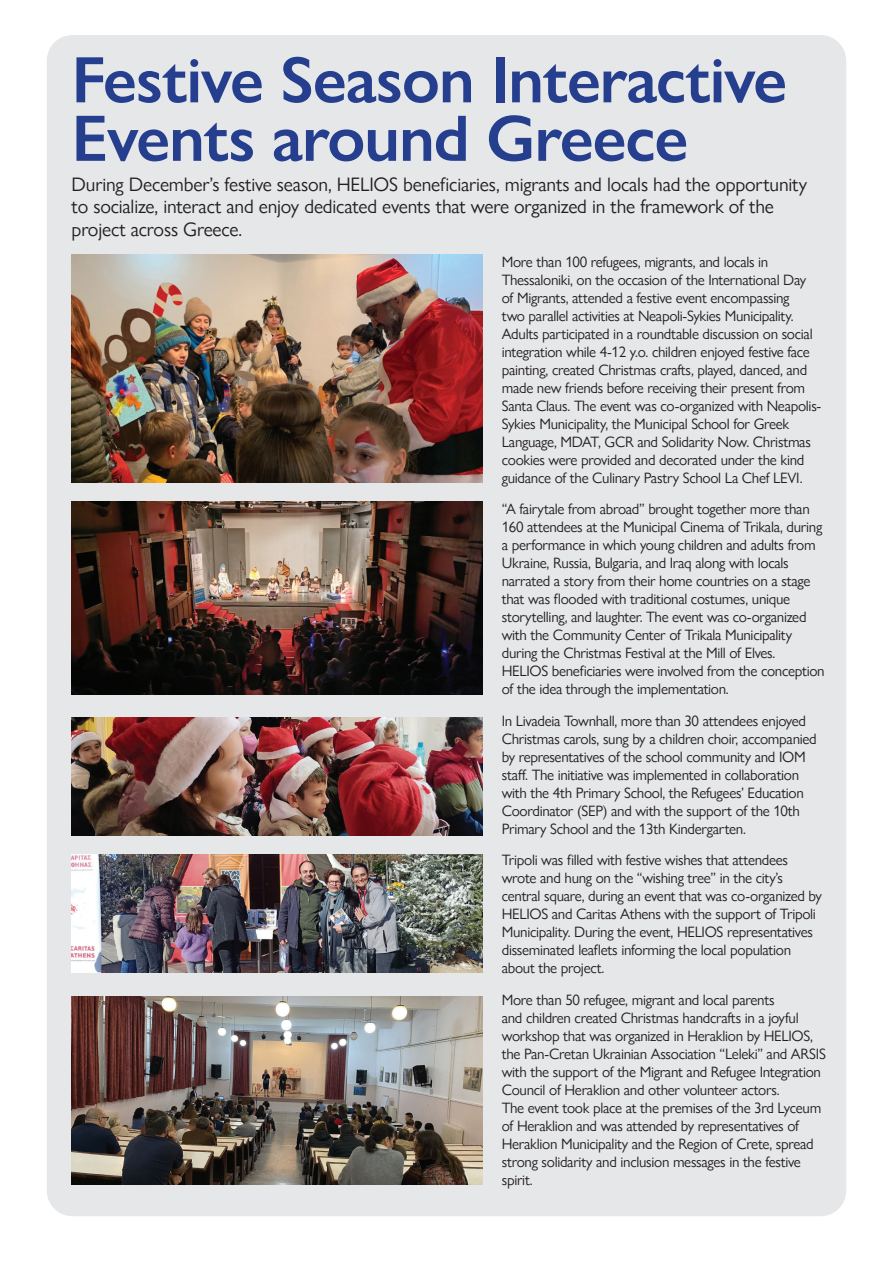
<style>
.page{position:relative;width:893px;height:1263px;background:#fff}
.page>*{position:absolute;margin:0;border:0;box-sizing:border-box;transform-origin:0 0}
.t1{font:600 66px/58.5px "Gill Sans Nova";letter-spacing:-.02em;color:#253f8e}
.t2{font:19.5px/22.5px "Gill Sans Nova";letter-spacing:-.01em;color:#231f20}
.t3{font:15px/18px "Gill Sans Nova";letter-spacing:-.02em;color:#231f20}
</style>
<div class="page">
<div style="left:47px;top:35px;width:799px;height:1181px;background:#e6e7e9;border-radius:26px"></div>
<img style="left:72px;top:255px;width:410px;height:228px">
<img style="left:72px;top:502px;width:410px;height:192px">
<img style="left:72px;top:717px;width:410px;height:119px">
<img style="left:72px;top:855px;width:410px;height:118px">
<img style="left:72px;top:996px;width:410px;height:188px">
<h1 class="t1" style="left:72px;top:50px;width:717px">Festive Season Interactive<br>Events around Greece</h1>
<h2 class="t2" style="left:72px;top:173px;width:737px">During December’s festive season, HELIOS beneficiaries, migrants and locals had the opportunity to socialize, interact and enjoy dedicated events that were organized in the framework of the project across Greece.</h2>
<p class="t3" style="left:502px;top:252px;width:321px">More than 100 refugees, migrants, and locals in Thessaloniki, on the occasion of the International Day of Migrants, attended a festive event encompassing<br>two parallel activities at Neapoli-Sykies Municipality.<br>Adults participated in a roundtable discussion on social integration while 4-12 y.o. children enjoyed festive face painting, created Christmas crafts, played, danced, and made new friends before receiving their present from Santa Claus. The event was co-organized with Neapolis-Sykies Municipality, the Municipal School for Greek Language, MDAT, GCR and Solidarity Now. Christmas cookies were provided and decorated under the kind guidance of the Culinary Pastry School La Chef LEVI.</p>
<p class="t3" style="left:502px;top:500px;width:324px">“A fairytale from abroad” brought together more than 160 attendees at the Municipal Cinema of Trikala, during a performance in which young children and adults from Ukraine, Russia, Bulgaria, and Iraq along with locals narrated a story from their home countries on a stage that was flooded with traditional costumes, unique storytelling, and laughter. The event was co-organized with the Community Center of Trikala Municipality during the Christmas Festival at the Mill of Elves.<br>HELIOS beneficiaries were involved from the conception of the idea through the implementation.</p>
<p class="t3" style="left:502px;top:711px;width:316px">In Livadeia Townhall, more than 30 attendees enjoyed Christmas carols, sung by a children choir, accompanied by representatives of the school community and IOM staff. The initiative was implemented in collaboration with the 4th Primary School, the Refugees’ Education Coordinator (SEP) and with the support of the 10th Primary School and the 13th Kindergarten.</p>
<p class="t3" style="left:502px;top:851px;width:322px">Tripoli was filled with festive wishes that attendees wrote and hung on the “wishing tree” in the city’s central square, during an event that was co-organized by HELIOS and Caritas Athens with the support of Tripoli Municipality. During the event, HELIOS representatives disseminated leaflets informing the local population about the project.</p>
<p class="t3" style="left:502px;top:990px;width:326px">More than 50 refugee, migrant and local parents<br>and children created Christmas handcrafts in a joyful workshop that was organized in Heraklion by HELIOS, the Pan-Cretan Ukrainian Association “Leleki” and ARSIS with the support of the Migrant and Refugee Integration Council of Heraklion and other volunteer actors.<br>The event took place at the premises of the 3rd Lyceum of Heraklion and was attended by representatives of Heraklion Municipality and the Region of Crete, spread strong solidarity and inclusion messages in the festive spirit.</p>
</div>
